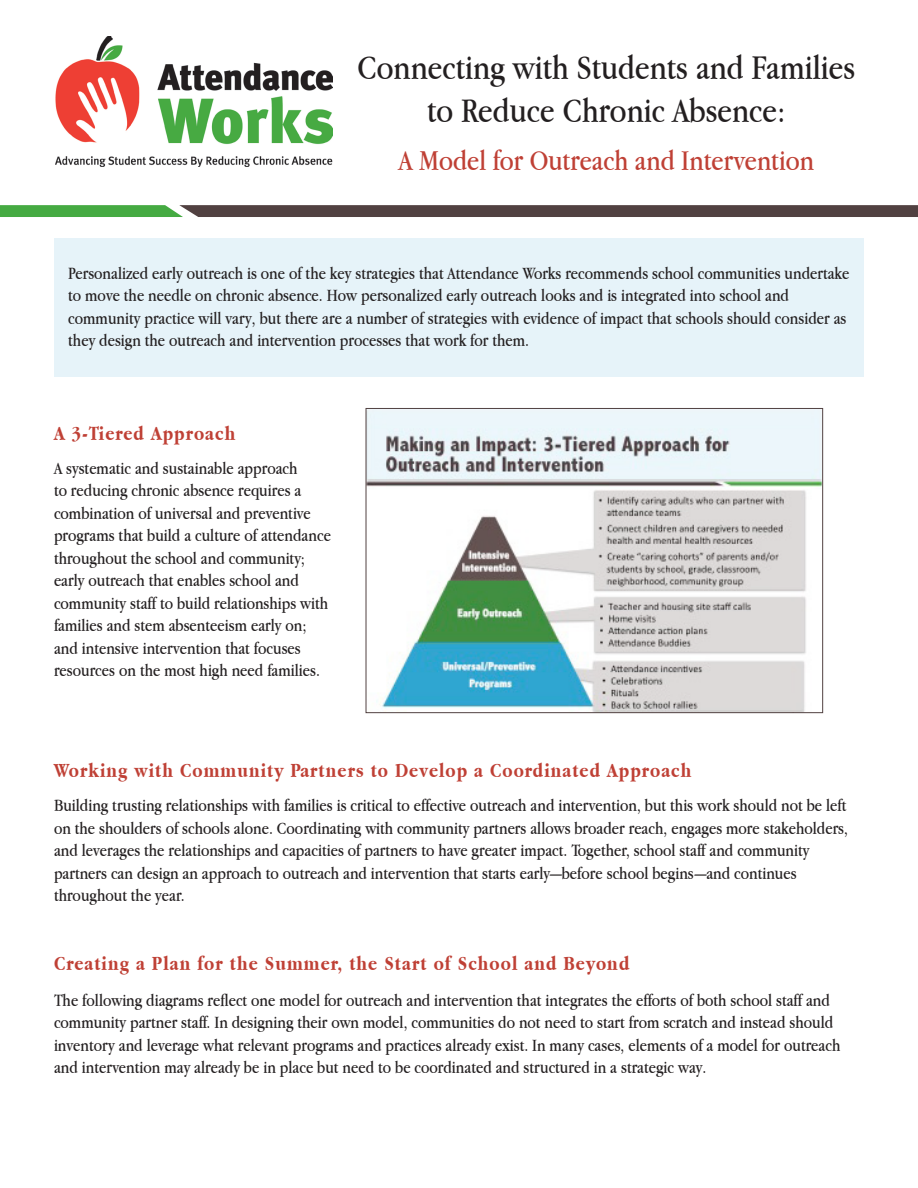
<style>
.page{position:relative;width:918px;height:1188px;background:#fff}
.page>*{position:absolute;margin:0;border:0;box-sizing:border-box;transform-origin:0 0}
.t1{font:36px/43.2px "Apple Garamond";color:#231f20;text-align:center}
.t2{font:30px "Apple Garamond";color:#bf4035}
.t3{font:700 21px "Apple Garamond";letter-spacing:.05em;color:#bf4035}
.t4{font:18px/22.5px "Apple Garamond";color:#231f20}
</style>
<div class="page">
<div style="left:54px;top:238px;width:810px;height:139px;background:#e6f3f9"></div>
<svg style="left:0;top:205px;width:918px;height:12px;background:#535946"></svg>
<img style="left:55px;top:36px;width:278px;height:131px">
<img style="left:368px;top:410px;width:453px;height:301px">
<div style="left:366px;top:408px;width:457px;height:305px;border:1px solid #514141"></div>
<p class="t1" style="left:358px;top:45px;width:499px">Connecting with Students and Families to Reduce Chronic Absence:</p>
<p class="t2" style="left:399px;top:143px;width:417px">A Model for Outreach and Intervention</p>
<p class="t4" style="left:68px;top:261px;width:783px">Personalized early outreach is one of the key strategies that Attendance Works recommends school communities undertake to move the needle on chronic absence. How personalized early outreach looks and is integrated into school and community practice will vary, but there are a number of strategies with evidence of impact that schools should consider as they design the outreach and intervention processes that work for them.</p>
<p class="t3" style="left:54px;top:421px;width:183px">A 3-Tiered Approach</p>
<p class="t4" style="left:54px;top:457px;width:279px">A systematic and sustainable approach<br>to reducing chronic absence requires a combination of universal and preventive programs that build a culture of attendance throughout the school and community; early outreach that enables school and community staff to build relationships with families and stem absenteeism early on; and intensive intervention that focuses resources on the most high need families.</p>
<p class="t3" style="left:54px;top:759px;width:639px">Working with Community Partners to Develop a Coordinated Approach</p>
<p class="t4" style="left:54px;top:794px;width:796px">Building trusting relationships with families is critical to effective outreach and intervention, but this work should not be left on the shoulders of schools alone. Coordinating with community partners allows broader reach, engages more stakeholders, and leverages the relationships and capacities of partners to have greater impact. Together, school staff and community partners can design an approach to outreach and intervention that starts early—before school begins—and continues throughout the year.</p>
<p class="t3" style="left:54px;top:951px;width:577px">Creating a Plan for the Summer, the Start of School and Beyond</p>
<p class="t4" style="left:54px;top:988px;width:788px">The following diagrams reflect one model for outreach and intervention that integrates the efforts of both school staff and community partner staff. In designing their own model, communities do not need to start from scratch and instead should inventory and leverage what relevant programs and practices already exist. In many cases, elements of a model for outreach and intervention may already be in place but need to be coordinated and structured in a strategic way.</p>
</div>
